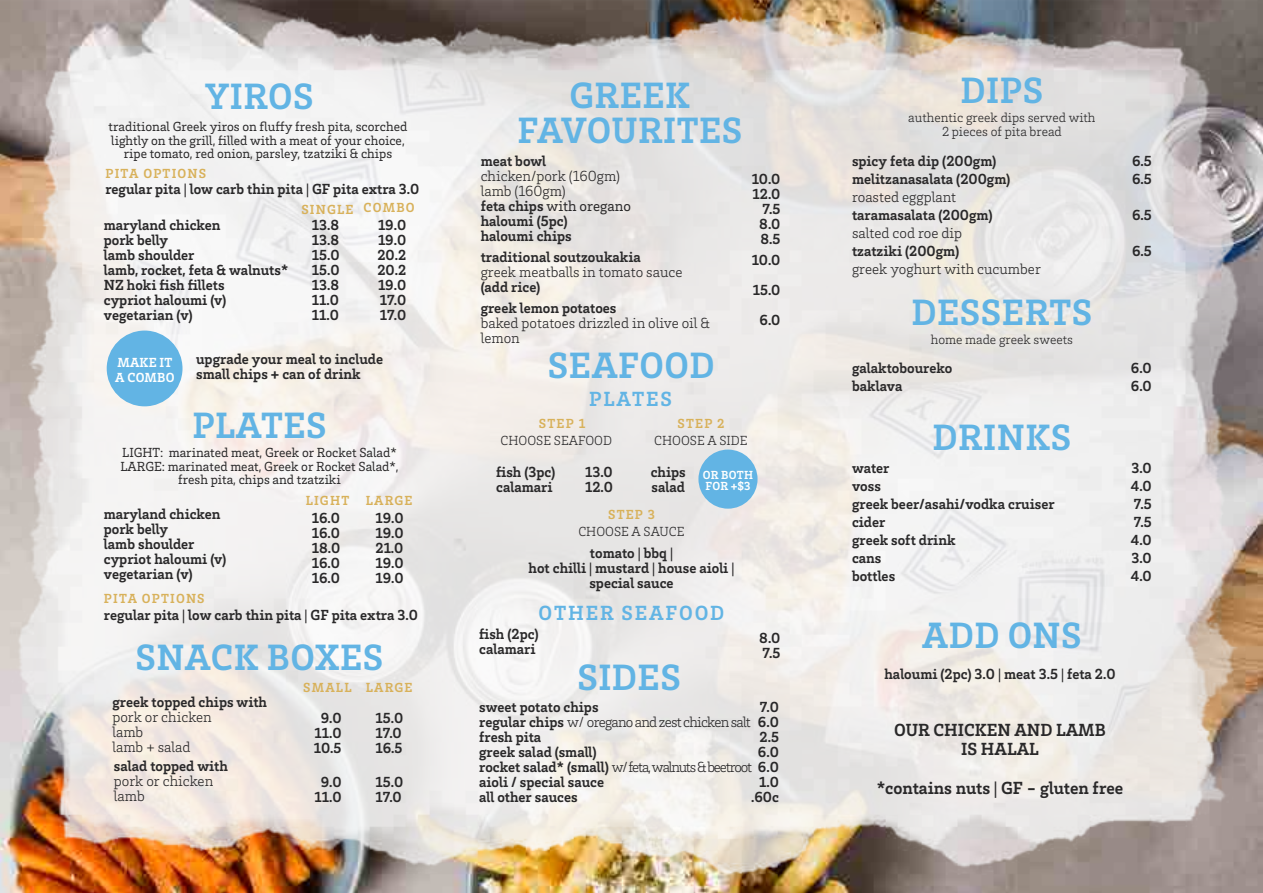
<style>
.page{position:relative;width:1263px;height:893px;background:#fff}
.page>*{position:absolute;margin:0;border:0;box-sizing:border-box;transform-origin:0 0}
.t1{font:700 37.5px/34.5px "Brix Slab";letter-spacing:.015em;color:#62b4e4;text-align:center}
.t2{font:700 21px "Brix Slab";letter-spacing:.09em;color:#62b4e4}
.t3{font:700 18px/19.5px "Brix Slab";color:#292829;text-align:center}
.t4{font:700 15px/15px "Brix Slab";color:#292829}
.t5{font:300 15px/15px "Brix Slab";color:#292829}
.t6{font:13.5px/13.5px "Brix Slab";color:#292829;text-align:center}
.t7{font:300 13.5px/13.5px "Brix Slab";color:#292829;text-align:center}
.t8{font:700 13.5px "Brix Slab";letter-spacing:.085em;color:#d8b15a}
.t9{font:700 13.5px/15px "Brix Slab";letter-spacing:.015em;color:#fff}
.t10{font:700 12px/11.7px "Brix Slab";letter-spacing:.015em;color:#fff}
.s1{font-weight:300}
.s2{font-weight:400}
</style>
<div class="page">
<img style="left:0;top:0;width:1263px;height:892px">
<div style="left:107px;top:331px;width:75px;height:75px;background:#62b4e4;border-radius:50%"></div>
<div style="left:698px;top:450px;width:59px;height:59px;background:#62b4e4;border-radius:50%"></div>
<h1 class="t1" style="left:205px;top:78px;width:110px">YIROS</h1>
<p class="t6" style="left:109px;top:120px;width:300px">traditional Greek yiros on fluffy fresh pita, scorched lightly on the grill, filled with a meat of your choice, ripe tomato, red onion, parsley, tzatziki &amp; chips</p>
<p class="t8" style="left:105px;top:165px;width:102px">PITA OPTIONS</p>
<p class="t4" style="left:105px;top:181px;width:316px">regular pita | low carb thin pita | GF pita extra 3.0</p>
<p class="t4" style="left:104px;top:217px;width:186px">maryland chicken<br>pork belly<br>lamb shoulder<br>lamb, rocket, feta &amp; walnuts*<br>NZ hoki fish fillets<br>cypriot haloumi (v) vegetarian (v)</p>
<p class="t4" style="left:312px;top:217px;width:29px;text-align:justify">13.8<br>13.8<br>15.0<br>15.0<br>13.8<br>11.0<br>11.0</p>
<p class="t4" style="left:377px;top:217px;width:30px;text-align:justify">19.0<br>19.0<br>20.2<br>20.2<br>19.0<br>17.0<br>17.0</p>
<p class="t8" style="left:301px;top:201px;width:115px">SINGLE COMBO</p>
<p class="t9" style="left:115px;top:354px;width:61px">MAKE IT<br>A COMBO</p>
<p class="t4" style="left:196px;top:350px;width:188px">upgrade your meal to include small chips + can of drink</p>
<h1 class="t1" style="left:192px;top:407px;width:136px">PLATES</h1>
<p class="t6" style="left:120px;top:445px;width:280px">LIGHT: marinated meat, Greek or Rocket Salad*<br>LARGE: marinated meat, Greek or Rocket Salad*, fresh pita, chips and tzatziki</p>
<p class="t4" style="left:104px;top:506px;width:124px">maryland chicken pork belly<br>lamb shoulder cypriot haloumi (v) vegetarian (v)</p>
<p class="t4" style="left:312px;top:510px;width:30px;text-align:justify">16.0<br>16.0<br>18.0<br>16.0<br>16.0</p>
<p class="t4" style="left:376px;top:510px;width:30px;text-align:justify">19.0<br>19.0<br>21.0<br>19.0<br>19.0</p>
<p class="t8" style="left:306px;top:491px;width:108px">LIGHT LARGE</p>
<p class="t8" style="left:104px;top:590px;width:102px">PITA OPTIONS</p>
<p class="t4" style="left:104px;top:607px;width:316px">regular pita | low carb thin pita | GF pita extra 3.0</p>
<h1 class="t1" style="left:136px;top:639px;width:249px">SNACK BOXES</h1>
<p class="t8" style="left:303px;top:679px;width:111px">SMALL LARGE</p>
<p class="t4" style="left:112px;top:694px;width:156px">greek topped chips with</p>
<p class="t5" style="left:112px;top:709px;width:101px">pork or chicken lamb<br>lamb + salad</p>
<p class="t4" style="left:314px;top:709px;width:29px;text-align:center">9.0<br>11.0<br>10.5</p>
<p class="t4" style="left:376px;top:709px;width:29px;text-align:justify">15.0<br>17.0<br>16.5</p>
<p class="t4" style="left:114px;top:758px;width:115px">salad topped with</p>
<p class="t5" style="left:114px;top:773px;width:101px">pork or chicken lamb</p>
<p class="t4" style="left:315px;top:774px;width:28px;text-align:center">9.0<br>11.0</p>
<p class="t4" style="left:376px;top:774px;width:29px">15.0<br>17.0</p>
<h1 class="t1" style="left:517px;top:77px;width:226px">GREEK<br>FAVOURITES</h1>
<p class="t4" style="left:481px;top:152px;width:67px">meat bowl</p>
<p class="t4" style="left:481px;top:167px;width:152px"><span class="s1">chicken/pork (160gm) lamb (160gm)<br></span>feta chips <span class="s2">with oregano </span>haloumi (5pc)<br>haloumi chips</p>
<p class="t4" style="left:481px;top:248px;width:162px">traditional soutzoukakia</p>
<p class="t5" style="left:481px;top:263px;width:203px">greek meatballs in tomato sauce</p>
<p class="t4" style="left:481px;top:275px;width:137px;line-height:21px">(add rice)<br>greek lemon potatoes</p>
<p class="t5" style="left:481px;top:314px;width:231px">baked potatoes drizzled in olive oil &amp; lemon</p>
<p class="t4" style="left:752px;top:171px;width:30px;text-align:right">10.0<br>12.0<br>7.5<br>8.0<br>8.5</p>
<p class="t4" style="left:752px;top:245px;width:30px;line-height:30px;text-align:center">10.0<br>15.0<br>6.0</p>
<h1 class="t1" style="left:548px;top:347px;width:168px">SEAFOOD</h1>
<h2 class="t2" style="left:589px;top:385px;width:84px">PLATES</h2>
<p class="t8" style="left:539px;top:414px;width:48px">STEP 1</p>
<p class="t8" style="left:677px;top:414px;width:48px">STEP 2</p>
<p class="t7" style="left:501px;top:433px;width:113px">CHOOSE SEAFOOD</p>
<p class="t7" style="left:654px;top:433px;width:95px">CHOOSE A SIDE</p>
<p class="t4" style="left:496px;top:464px;width:61px">fish (3pc) calamari</p>
<p class="t4" style="left:585px;top:464px;width:29px">13.0<br>12.0</p>
<p class="t4" style="left:651px;top:464px;width:36px">chips salad</p>
<p class="t10" style="left:703px;top:468px;width:52px">OR BOTH<br>FOR +$3</p>
<p class="t8" style="left:608px;top:506px;width:48px">STEP 3</p>
<p class="t7" style="left:578px;top:524px;width:108px">CHOOSE A SAUCE</p>
<p class="t4" style="left:529px;top:545px;width:207px;text-align:center">tomato | bbq |<br>hot chilli | mustard | house aioli | special sauce</p>
<p class="t4" style="left:479px;top:626px;width:61px">fish (2pc) calamari</p>
<p class="t4" style="left:759px;top:630px;width:23px">8.0<br>7.5</p>
<h2 class="t2" style="left:538px;top:600px;width:187px">OTHER SEAFOOD</h2>
<h1 class="t1" style="left:577px;top:659px;width:105px">SIDES</h1>
<p class="t4" style="left:479px;top:699px;width:301px">sweet potato chips<br>regular chips <span class="s1">w/ oregano and zest chicken salt </span>fresh pita<br>greek salad (small)<br>rocket salad* (small) <span class="s1">w/ feta,walnuts &amp; beetroot</span> 6.0 aioli / special sauce<br>all other sauces</p>
<p class="t4" style="left:758px;top:699px;width:22px;text-align:justify">7.0<br>6.0<br>2.5<br>6.0</p>
<p class="t4" style="left:751px;top:774px;width:29px;text-align:center">1.0 .60c</p>
<h1 class="t1" style="left:961px;top:71px;width:84px">DIPS</h1>
<p class="t7" style="left:908px;top:110px;width:189px">authentic greek dips served with<br>2 pieces of pita bread</p>
<p class="t4" style="left:852px;top:151px;width:160px;line-height:18px">spicy feta dip (200gm) melitzanasalata (200gm)</p>
<p class="t5" style="left:852px;top:189px;width:106px">roasted eggplant</p>
<p class="t4" style="left:852px;top:207px;width:142px">taramasalata (200gm)</p>
<p class="t5" style="left:852px;top:225px;width:112px">salted cod roe dip</p>
<p class="t4" style="left:852px;top:243px;width:109px">tzatziki (200gm)</p>
<p class="t5" style="left:852px;top:261px;width:190px">greek yoghurt with cucumber</p>
<h1 class="t1" style="left:911px;top:293px;width:182px">DESSERTS</h1>
<p class="t7" style="left:931px;top:332px;width:144px">home made greek sweets</p>
<p class="t4" style="left:1132px;top:151px;width:21px;line-height:18px">6.5<br>6.5</p>
<p class="t4" style="left:1132px;top:207px;width:21px">6.5</p>
<p class="t4" style="left:1132px;top:243px;width:21px">6.5</p>
<p class="t4" style="left:852px;top:358px;width:102px;line-height:18px">galaktoboureko baklava</p>
<p class="t4" style="left:1131px;top:358px;width:22px;line-height:18px">6.0<br>6.0</p>
<h1 class="t1" style="left:932px;top:418px;width:140px">DRINKS</h1>
<p class="t4" style="left:852px;top:458px;width:204px;line-height:18px">water<br>voss<br>greek beer/asahi/vodka cruiser cider<br>greek soft drink<br>cans<br>bottles</p>
<p class="t4" style="left:1131px;top:458px;width:22px;line-height:18px;text-align:justify">3.0<br>4.0<br>7.5<br>7.5<br>4.0<br>3.0<br>4.0</p>
<h1 class="t1" style="left:922px;top:616px;width:161px">ADD ONS</h1>
<p class="t4" style="left:884px;top:666px;width:233px">haloumi (2pc) 3.0 | meat 3.5 | feta 2.0</p>
<p class="t3" style="left:894px;top:719px;width:213px">OUR CHICKEN AND LAMB<br>IS HALAL</p>
<p class="t3" style="left:877px;top:778px;width:248px">*contains nuts | GF - gluten free</p>
</div>
